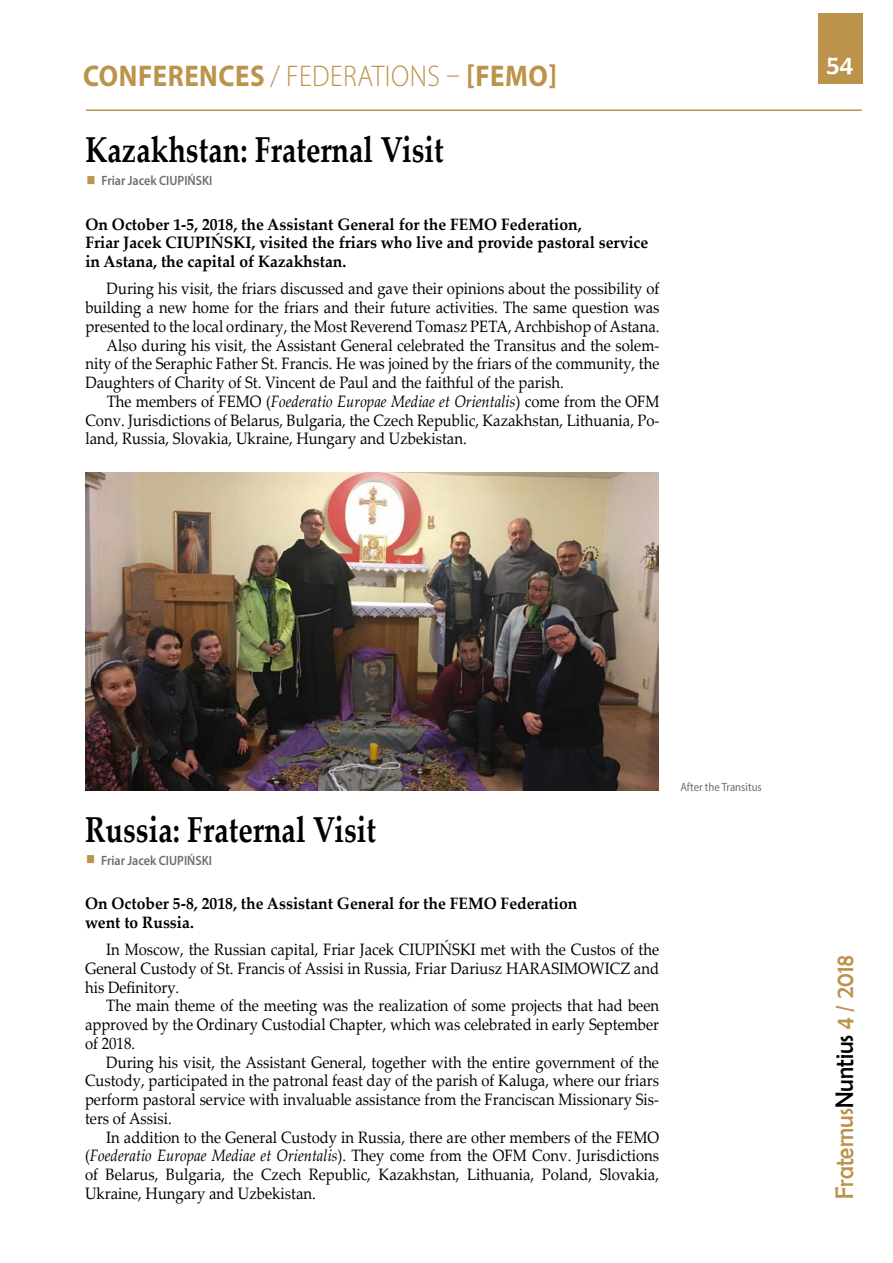
<style>
.page{position:relative;width:893px;height:1263px;background:#fff}
.page>*{position:absolute;margin:0;border:0;box-sizing:border-box;transform-origin:0 0}
.t1{font:700 36px "Palatino Linotype";color:#000;scale:.8 1}
.t2{font:700 30px "Myriad Pro";letter-spacing:.02em;color:#bc934b;scale:.9 1}
.t3{font:27px "Berlin Sans FB";color:#fff}
.t4{font:25.5px "Berlin Sans FB";color:#bc934b;scale:.9 1}
.t5{font:16.5px/18.8px "Palatino Linotype";color:#000;text-align:justify;scale:.9 1}
.t6{font:700 16.5px/18.8px "Palatino Linotype";color:#000;scale:.95 1}
.t7{font:italic 16.5px "Palatino Linotype";color:#000;scale:.9 1}
.t8{font:600 13.5px "Myriad Pro";color:#6d6e71;scale:.9 1}
.t9{font:12px "Myriad Pro";color:#6d6e71;scale:.9 1}
.s1{font-weight:300}
.s2{font-style:normal}
.s3{font-style:italic}
.s4{color:#000}
</style>
<div class="page">
<hr style="left:86px;top:109px;width:776px;height:2px;background:#bc934b">
<div style="left:818px;top:14px;width:44px;height:70px;background:#bc934b"></div>
<img style="left:85px;top:472px;width:574px;height:319px">
<h2 class="t2" style="left:83px;top:56px;width:528px">CONFERENCES <span class="s1">/ FEDERATIONS –</span> [FEMO]</h2>
<h1 class="t1" style="left:85px;top:125px;width:449px">Kazakhstan: Fraternal Visit</h1>
<p class="t8" style="left:102px;top:172px;width:125px">Friar Jacek CIUPIŃSKI</p>
<p class="t6" style="left:85px;top:214px;width:594px">On October 1-5, 2018, the Assistant General for the FEMO Federation,<br>Friar Jacek CIUPIŃSKI, visited the friars who live and provide pastoral service in Astana, the capital of Kazakhstan.</p>
<p class="t5" style="left:107px;top:279px;width:616px">During his visit, the friars discussed and gave their opinions about the possibility of</p>
<p class="t5" style="left:85px;top:298px;width:639px">building a new home for the friars and their future activities. The same question was</p>
<p class="t5" style="left:85px;top:316px;width:639px">presented to the local ordinary, the Most Reverend Tomasz PETA, Archbishop of Astana.</p>
<p class="t5" style="left:107px;top:335px;width:616px">Also during his visit, the Assistant General celebrated the Transitus and the solem-</p>
<p class="t5" style="left:85px;top:354px;width:639px">nity of the Seraphic Father St. Francis. He was joined by the friars of the community, the</p>
<p class="t5" style="left:85px;top:373px;width:533px">Daughters of Charity of St. Vincent de Paul and the faithful of the parish.</p>
<p class="t7" style="left:107px;top:390px;width:616px"><span class="s2">The members of FEMO (</span>Foederatio Europae Mediae et Orientalis<span class="s2">) come from the OFM</span></p>
<p class="t5" style="left:85px;top:410px;width:639px">Conv. Jurisdictions of Belarus, Bulgaria, the Czech Republic, Kazakhstan, Lithuania, Po-</p>
<p class="t5" style="left:85px;top:429px;width:425px">land, Russia, Slovakia, Ukraine, Hungary and Uzbekistan.</p>
<h3 class="t3" style="left:827px;top:49px;width:28px">54</h3>
<h1 class="t1" style="left:85px;top:804px;width:365px">Russia: Fraternal Visit</h1>
<p class="t8" style="left:101px;top:852px;width:125px">Friar Jacek CIUPIŃSKI</p>
<p class="t6" style="left:85px;top:893px;width:520px">On October 5-8, 2018, the Assistant General for the FEMO Federation went to Russia.</p>
<p class="t5" style="left:85px;top:939px;width:639px;text-indent:21px">In Moscow, the Russian capital, Friar Jacek CIUPIŃSKI met with the Custos of the General Custody of St. Francis of Assisi in Russia, Friar Dariusz HARASIMOWICZ and his Definitory.</p>
<p class="t5" style="left:85px;top:996px;width:639px;text-indent:21px">The main theme of the meeting was the realization of some projects that had been approved by the Ordinary Custodial Chapter, which was celebrated in early September of 2018.</p>
<p class="t5" style="left:85px;top:1052px;width:639px;text-indent:21px">During his visit, the Assistant General, together with the entire government of the Custody, participated in the patronal feast day of the parish of Kaluga, where our friars perform pastoral service with invaluable assistance from the Franciscan Missionary Sis&shy;ters of Assisi.</p>
<p class="t5" style="left:85px;top:1127px;width:639px;text-indent:21px">In addition to the General Custody in Russia, there are other members of the FEMO (<span class="s3">Foederatio Europae Mediae et Orientalis</span>). They come from the OFM Conv. Jurisdictions of Belarus, Bulgaria, the Czech Republic, Kazakhstan, Lithuania, Poland, Slovakia, Ukraine, Hungary and Uzbekistan.</p>
<p class="t9" style="left:680px;top:779px;width:92px">After the Transitus</p>
<h3 class="t4" style="left:830px;top:1199px;width:272px;rotate:-90deg">Fraternus<span class="s4">Nuntius</span> 4 / 2018</h3>
</div>
